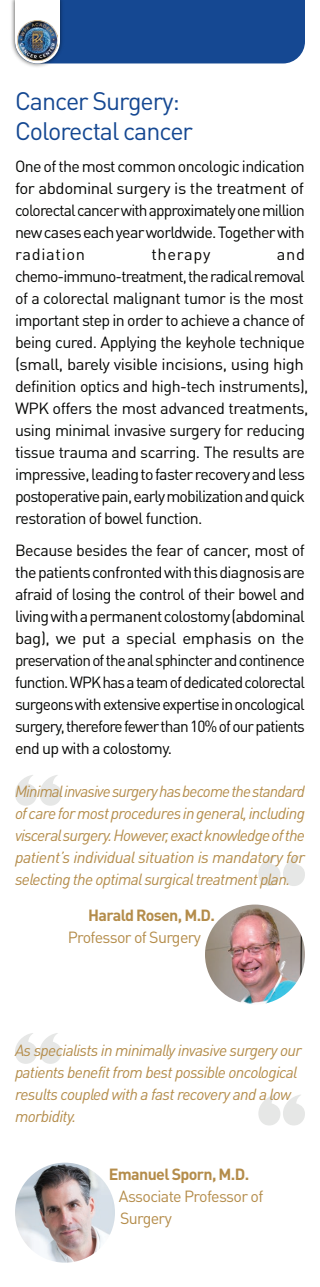
<style>
.page{position:relative;width:320px;height:1287px;background:#fff}
.page>*{position:absolute;margin:0;border:0;box-sizing:border-box;transform-origin:0 0}
.t1{font:25px/30px "DIN Pro";letter-spacing:-.04em;color:#154892}
.t2{font:16px/22px "DIN Pro";letter-spacing:-.04em;color:#040503;text-align:justify}
.t3{font:italic 16px/22px "DIN Pro";letter-spacing:-.04em;color:#b48c4a;text-align:justify}
.t4{font:16px/22px "DIN Pro";letter-spacing:-.04em;color:#b48c4a}
.t5{font:700 16px "DIN Pro";letter-spacing:-.04em;color:#b48c4a}
.t6{font:16px "DIN Pro";letter-spacing:.04em;color:#040503}
</style>
<div class="page">
<div style="left:66px;top:0;width:239px;height:63px;background:#154892"></div>
<img style="left:11px;top:0;width:55px;height:67px">
<svg style="left:15px;top:0;width:45px;height:63px"></svg>
<img style="left:18px;top:21px;width:40px;height:40px">
<svg style="left:15px;top:775px;width:47px;height:31px"></svg>
<svg style="left:258px;top:855px;width:47px;height:31px"></svg>
<img style="left:205px;top:905px;width:100px;height:100px;border-radius:50px">
<svg style="left:15px;top:1033px;width:47px;height:31px"></svg>
<svg style="left:258px;top:1095px;width:47px;height:30px"></svg>
<img style="left:15px;top:1163px;width:100px;height:100px;border-radius:50px">
<h1 class="t1" style="left:15px;top:83px;width:180px">Cancer Surgery:<br>Colorectal cancer</h1>
<p class="t2" style="left:15px;top:153px;width:291px">One of the most common oncologic indication for abdominal surgery is the treatment of colorectal cancer with approximately one million new cases each year worldwide. Together with radiation</p>
<p class="t2" style="left:15px;top:241px;width:295px;text-align:left;text-indent:262px">and chemo-immuno-treatment, the radical removal of a colorectal malignant tumor is the most important step in order to achieve a chance of being cured. Applying the keyhole technique (small, barely visible incisions, using high definition optics and high-tech instruments), WPK offers the most advanced treatments, using minimal invasive surgery for reducing tissue trauma and scarring. The results are impressive, leading to faster recovery and less postoperative pain, early mobilization and quick restoration of bowel function.</p>
<p class="t2" style="left:15px;top:537px;width:292px">Because besides the fear of cancer, most of the patients confronted with this diagnosis are afraid of losing the control of their bowel and living with a permanent colostomy (abdominal bag), we put a special emphasis on the preservation of the anal sphincter and continence function. WPK has a team of dedicated colorectal surgeons with extensive expertise in oncological surgery, therefore fewer than 10% of our patients end up with a colostomy.</p>
<p class="t3" style="left:15px;top:779px;width:292px">Minimal invasive surgery has become the standard of care for most procedures in general, including visceral surgery. However, exact knowledge of the patient’s individual situation is mandatory for selecting the optimal surgical treatment plan.</p>
<p class="t5" style="left:88px;top:902px;width:128px">Harald Rosen, M.D.</p>
<p class="t4" style="left:68px;top:925px;width:135px">Professor of Surgery</p>
<p class="t6" style="left:151px;top:241px;width:61px">therapy</p>
<p class="t3" style="left:15px;top:1037px;width:288px;text-align:left">As specialists in minimally invasive surgery our patients benefit from best possible oncological results coupled with a fast recovery and a low morbidity.</p>
<p class="t5" style="left:109px;top:1160px;width:142px">Emanuel Sporn, M.D.</p>
<p class="t4" style="left:119px;top:1183px;width:146px">Associate Professor of<br>Surgery</p>
</div>
